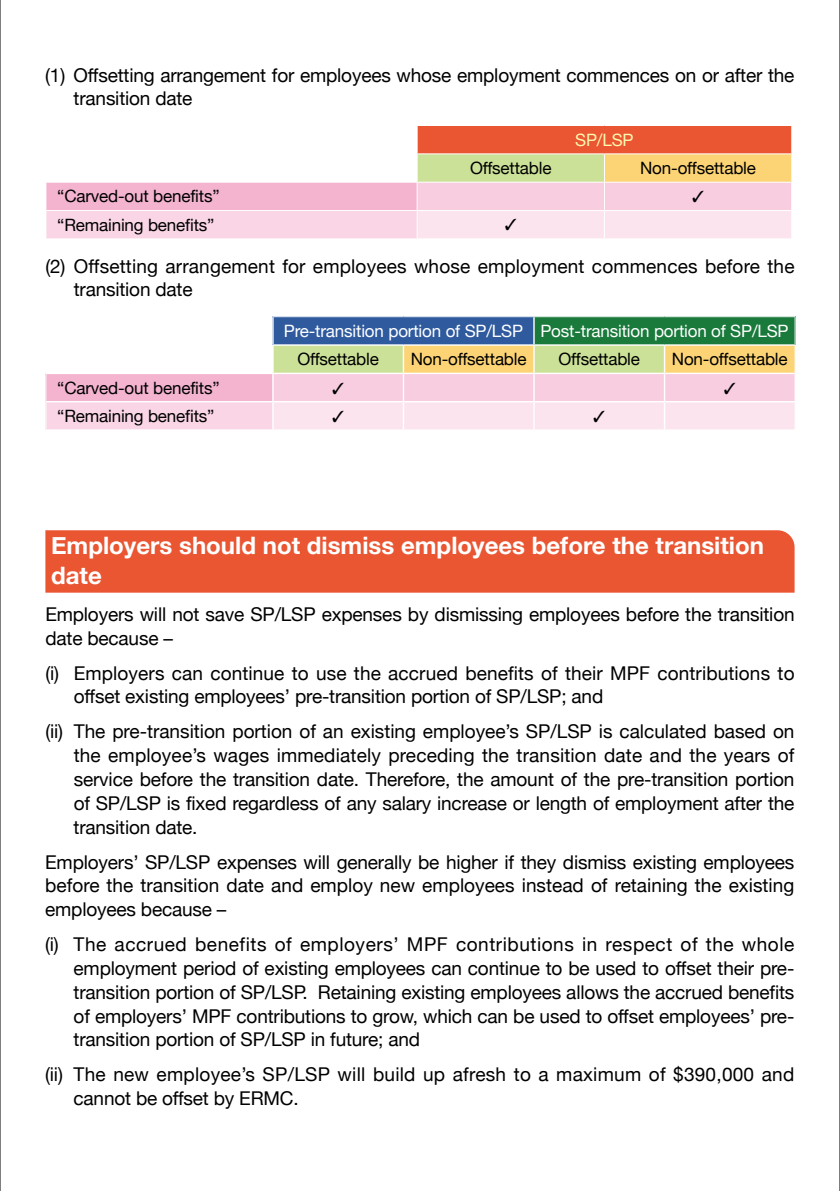
<style>
.page{position:relative;width:840px;height:1191px;background:#fff}
.page>*{position:absolute;margin:0;border:0;box-sizing:border-box;transform-origin:0 0}
.t1{font:700 24px/30px "Helvetica Neue";color:#fff}
.t2{font:19px/23.8px "Helvetica Neue";letter-spacing:-.01em;color:#000}
.t3{font:19px/23.8px "Helvetica Neue";letter-spacing:.015em;color:#000}
.t4{font:19px/23.8px "Helvetica Neue";letter-spacing:.01em;color:#000}
.t5{font:17px "Helvetica Neue";letter-spacing:-.01em;color:#000}
.t6{font:17px "Helvetica Neue";letter-spacing:-.01em;color:#fff}
.t7{font:17px "Helvetica Neue";color:#fff9b0}
</style>
<div class="page">
<div style="left:45px;top:530px;width:749px;height:62px;background:#ea5532"></div>
<div style="left:46px;top:182px;width:371px;height:28px;background:#f4b4d0"></div>
<div style="left:46px;top:210px;width:371px;height:29px;background:#f9d5e5"></div>
<hr style="left:45px;top:182px;width:372px;height:1px;background:#fff">
<hr style="left:45px;top:210px;width:372px;height:1px;background:#fff">
<hr style="left:45px;top:238px;width:372px;height:1px;background:#fff">
<div style="left:46px;top:373px;width:227px;height:29px;background:#f4b4d0"></div>
<div style="left:46px;top:402px;width:227px;height:28px;background:#f9d5e5"></div>
<svg style="left:45px;top:374px;width:1px;height:55px"></svg>
<hr style="left:45px;top:373px;width:228px;height:1px;background:#fff">
<hr style="left:46px;top:401px;width:227px;height:1px;background:#fff">
<hr style="left:45px;top:429px;width:228px;height:2px;background:#fff">
<hr style="left:0;top:0;width:1px;height:1191px;background:#000">
<hr style="left:839px;top:0;width:1px;height:1191px;background:#000">
<svg style="left:416px;top:126px;width:375px;height:113px;background:#f0bba5"></svg>
<svg style="left:272px;top:317px;width:523px;height:113px;background:#c1c0b4"></svg>
<p class="t2" style="left:74px;top:64px;width:722px;text-indent:-28px">(1) Offsetting arrangement for employees whose employment commences on or after the transition date</p>
<p class="t7" style="left:575px;top:127px;width:60px">SP/LSP</p>
<p class="t5" style="left:470px;top:156px;width:83px">Offsettable</p>
<p class="t5" style="left:639px;top:156px;width:117px">Non-offsettable</p>
<p class="t5" style="left:57px;top:184px;width:164px">“Carved-out benefits”</p>
<p class="t5" style="left:57px;top:212px;width:159px">“Remaining benefits”</p>
<p class="t4" style="left:74px;top:255px;width:722px;text-indent:-28px">(2) Offsetting arrangement for employees whose employment commences before the transition date</p>
<p class="t6" style="left:284px;top:319px;width:506px">Pre-transition portion of SP/LSP Post-transition portion of SP/LSP</p>
<p class="t5" style="left:297px;top:347px;width:83px">Offsettable</p>
<p class="t5" style="left:410px;top:347px;width:117px">Non-offsettable</p>
<p class="t5" style="left:558px;top:347px;width:83px">Offsettable</p>
<p class="t5" style="left:671px;top:347px;width:117px">Non-offsettable</p>
<p class="t5" style="left:57px;top:375px;width:164px">“Carved-out benefits”</p>
<p class="t5" style="left:57px;top:404px;width:159px">“Remaining benefits”</p>
<p class="t1" style="left:51px;top:531px;width:714px">Employers should not dismiss employees before the transition date</p>
<p class="t2" style="left:45px;top:603px;width:750px">Employers will not save SP/LSP expenses by dismissing employees before the transition date because –</p>
<p class="t2" style="left:74px;top:662px;width:722px;text-indent:-28px">(i) Employers can continue to use the accrued benefits of their MPF contributions to offset existing employees’ pre-transition portion of SP/LSP; and</p>
<p class="t2" style="left:74px;top:721px;width:722px;text-align:justify;text-indent:-28px">(ii) The pre-transition portion of an existing employee’s SP/LSP is calculated based on the employee’s wages immediately preceding the transition date and the years of service before the transition date. Therefore, the amount of the pre-transition portion of SP/LSP is fixed regardless of any salary increase or length of employment after the transition date.</p>
<p class="t2" style="left:45px;top:851px;width:750px;text-align:justify">Employers’ SP/LSP expenses will generally be higher if they dismiss existing employees before the transition date and employ new employees instead of retaining the existing employees because –</p>
<p class="t2" style="left:74px;top:933px;width:722px;text-align:justify;text-indent:-28px">(i) The accrued benefits of employers’ MPF contributions in respect of the whole employment period of existing employees can continue to be used to offset their pre&shy;transition portion of SP/LSP. Retaining existing employees allows the accrued benefits of employers’ MPF contributions to grow, which can be used to offset employees’ pre&shy;transition portion of SP/LSP in future; and</p>
<p class="t3" style="left:74px;top:1063px;width:721px;text-indent:-28px">(ii) The new employee’s SP/LSP will build up afresh to a maximum of $390,000 and cannot be offset by ERMC.</p>
</div>
